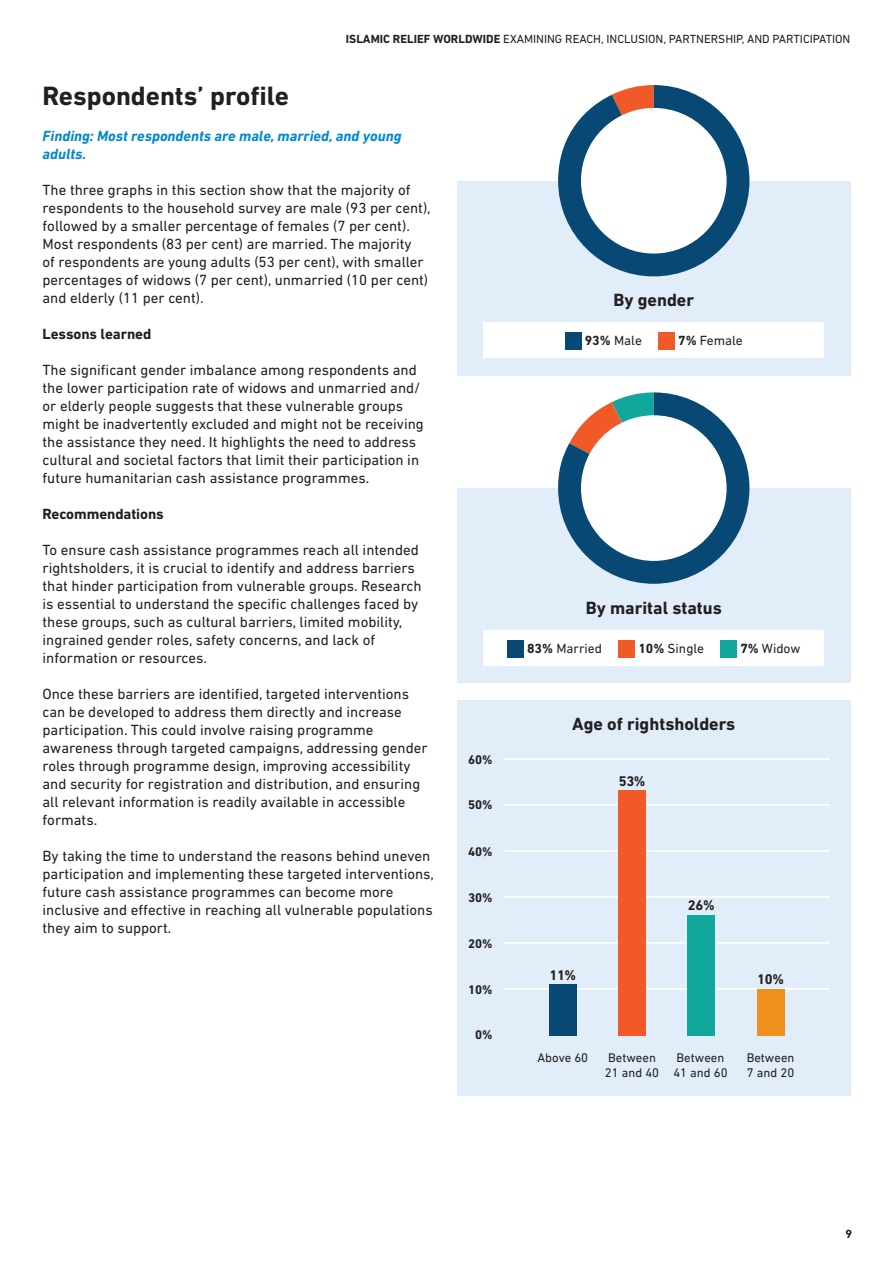
<style>
.page{position:relative;width:893px;height:1263px;background:#fff}
.page>*{position:absolute;margin:0;border:0;box-sizing:border-box;transform-origin:0 0}
.t1{font:700 27px "DIN Next LT Pro";color:#231f20}
.t2{font:700 18px "DIN Next LT Pro";color:#231f20}
.t3{font:15px/18px "DIN Next LT Pro";color:#231f20}
.t4{font:italic 700 15px/18px "DIN Next LT Pro";color:#0088ce}
.t5{font:700 15px "DIN Next LT Pro";letter-spacing:-.005em;color:#231f20}
.t6{font:700 14.25px "DIN Next LT Pro";letter-spacing:-.025em;color:#231f20}
.t7{font:13.5px "DIN Next LT Pro";color:#231f20}
.t8{font:12.75px/15.3px "DIN Next LT Pro";color:#231f20}
.t9{font:700 12.75px "DIN Next LT Pro";color:#231f20}
.t10{font:12px "DIN Next LT Pro";color:#231f20}
.t11{font:700 12px "DIN Next LT Pro";color:#231f20}
.s1{font-weight:700}
</style>
<div class="page">
<div style="left:457px;top:181px;width:393px;height:194px;background:#e1edf8"></div>
<div style="left:484px;top:322px;width:340px;height:36px;background:#fff"></div>
<div style="left:565px;top:332px;width:17px;height:18px;background:#074974"></div>
<div style="left:658px;top:332px;width:17px;height:18px;background:#f15929"></div>
<svg style="left:558px;top:85px;width:191px;height:191px"></svg>
<div style="left:581px;top:108px;width:146px;height:146px;background:#fff;border-radius:50%"></div>
<div style="left:457px;top:488px;width:393px;height:195px;background:#e1edf8"></div>
<svg style="left:558px;top:392px;width:191px;height:192px"></svg>
<div style="left:581px;top:415px;width:146px;height:146px;background:#fff;border-radius:50%"></div>
<div style="left:484px;top:630px;width:340px;height:36px;background:#fff"></div>
<div style="left:507px;top:640px;width:17px;height:17px;background:#074974"></div>
<div style="left:618px;top:640px;width:17px;height:17px;background:#f15929"></div>
<div style="left:720px;top:640px;width:17px;height:17px;background:#12a79d"></div>
<div style="left:457px;top:700px;width:393px;height:395px;background:#e1edf8"></div>
<hr style="left:504px;top:988px;width:326px;height:2px;background:#fff">
<hr style="left:504px;top:942px;width:326px;height:2px;background:#fff">
<hr style="left:504px;top:896px;width:326px;height:2px;background:#fff">
<hr style="left:504px;top:850px;width:326px;height:1px;background:#fff">
<hr style="left:504px;top:804px;width:326px;height:1px;background:#fff">
<div style="left:757px;top:989px;width:27px;height:47px;background:#ef8f1c"></div>
<div style="left:687px;top:915px;width:28px;height:121px;background:#12a79d"></div>
<div style="left:618px;top:791px;width:28px;height:245px;background:#f15929"></div>
<div style="left:549px;top:984px;width:28px;height:52px;background:#074974"></div>
<hr style="left:504px;top:758px;width:326px;height:2px;background:#fff">
<p class="t10" style="left:346px;top:32px;width:506px"><span class="s1">ISLAMIC RELIEF WORLDWIDE</span> EXAMINING REACH, INCLUSION, PARTNERSHIP, AND PARTICIPATION</p>
<h1 class="t1" style="left:43px;top:80px;width:248px">Respondents’ profile</h1>
<p class="t4" style="left:43px;top:127px;width:361px">Finding: Most respondents are male, married, and young adults.</p>
<p class="t3" style="left:43px;top:181px;width:390px">The three graphs in this section show that the majority of respondents to the household survey are male (93 per cent), followed by a smaller percentage of females (7 per cent).<br>Most respondents (83 per cent) are married. The majority<br>of respondents are young adults (53 per cent), with smaller percentages of widows (7 per cent), unmarried (10 per cent) and elderly (11 per cent).</p>
<p class="t5" style="left:43px;top:325px;width:110px">Lessons learned</p>
<p class="t3" style="left:43px;top:361px;width:383px">The significant gender imbalance among respondents and the lower participation rate of widows and unmarried and/ or elderly people suggests that these vulnerable groups might be inadvertently excluded and might not be receiving the assistance they need. It highlights the need to address cultural and societal factors that limit their participation in future humanitarian cash assistance programmes.</p>
<p class="t5" style="left:43px;top:505px;width:123px">Recommendations</p>
<p class="t3" style="left:43px;top:541px;width:381px">To ensure cash assistance programmes reach all intended rightsholders, it is crucial to identify and address barriers that hinder participation from vulnerable groups. Research is essential to understand the specific challenges faced by these groups, such as cultural barriers, limited mobility, ingrained gender roles, safety concerns, and lack of information or resources.</p>
<p class="t3" style="left:43px;top:685px;width:387px">Once these barriers are identified, targeted interventions can be developed to address them directly and increase participation. This could involve raising programme awareness through targeted campaigns, addressing gender roles through programme design, improving accessibility and security for registration and distribution, and ensuring all relevant information is readily available in accessible formats.</p>
<p class="t3" style="left:43px;top:847px;width:393px">By taking the time to understand the reasons behind uneven participation and implementing these targeted interventions, future cash assistance programmes can become more inclusive and effective in reaching all vulnerable populations they aim to support.</p>
<p class="t9" style="left:468px;top:752px;width:26px">60%</p>
<p class="t9" style="left:468px;top:797px;width:26px">50%</p>
<p class="t9" style="left:468px;top:844px;width:26px">40%</p>
<p class="t9" style="left:468px;top:890px;width:26px">30%</p>
<p class="t9" style="left:468px;top:936px;width:26px">20%</p>
<p class="t9" style="left:468px;top:982px;width:26px">10%</p>
<p class="t9" style="left:475px;top:1027px;width:19px">0%</p>
<p class="t2" style="left:613px;top:289px;width:82px">By gender</p>
<p class="t7" style="left:585px;top:333px;width:59px"><span class="s1">93%</span> Male</p>
<p class="t7" style="left:678px;top:333px;width:66px"><span class="s1">7%</span> Female</p>
<p class="t2" style="left:586px;top:597px;width:138px">By marital status</p>
<p class="t7" style="left:527px;top:641px;width:77px"><span class="s1">83%</span> Married</p>
<p class="t7" style="left:638px;top:641px;width:67px"><span class="s1">10%</span> Single</p>
<p class="t7" style="left:740px;top:641px;width:62px"><span class="s1">7%</span> Widow</p>
<p class="t2" style="left:572px;top:714px;width:165px">Age of rightsholders</p>
<p class="t6" style="left:619px;top:773px;width:28px">53%</p>
<p class="t6" style="left:549px;top:966px;width:28px">11%</p>
<p class="t6" style="left:688px;top:897px;width:28px">26%</p>
<p class="t6" style="left:757px;top:971px;width:28px">10%</p>
<p class="t8" style="left:538px;top:1049px;width:52px">Above 60</p>
<p class="t8" style="left:605px;top:1049px;width:56px">Between<br>21 and 40</p>
<p class="t8" style="left:673px;top:1049px;width:56px">Between<br>41 and 60</p>
<p class="t8" style="left:747px;top:1049px;width:49px">Between<br>7 and 20</p>
<p class="t11" style="left:845px;top:1227px;width:8px">9</p>
</div>
